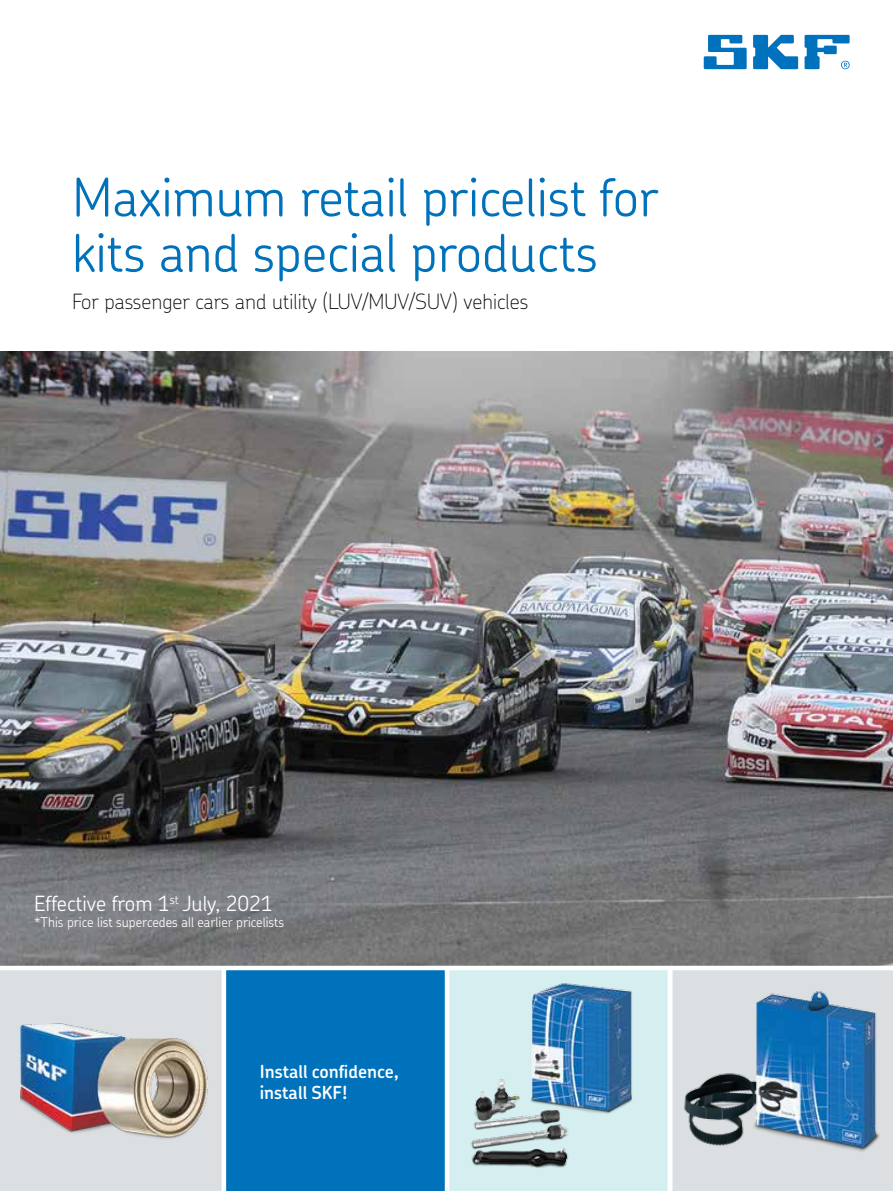
<style>
.page{position:relative;width:893px;height:1191px;background:#fff}
.page>*{position:absolute;margin:0;border:0;box-sizing:border-box;transform-origin:0 0}
.t1{font:300 52.5px/55.5px "SKF Chevin OT";color:#0072bc}
.t2{font:100 21px "SKF Chevin OT";color:#000}
.t3{font:300 21px "SKF Chevin OT";color:#fff}
.t4{font:600 18px/21.6px "SKF Chevin OT";color:#fff}
.t5{font:300 13.5px "SKF Chevin OT";color:#fff}
</style>
<div class="page">
<div style="left:223px;top:968px;width:223px;height:223px;background:#0072bc"></div>
<div style="left:671px;top:968px;width:222px;height:223px;background:#dbdfe2"></div>
<img style="left:684px;top:1073px;width:59px;height:73px">
<img style="left:743px;top:991px;width:136px;height:161px">
<div style="left:0;top:968px;width:223px;height:223px;background:#dbdfe2"></div>
<div style="left:446px;top:968px;width:223px;height:223px;background:#d5eef0"></div>
<img style="left:471px;top:983px;width:161px;height:185px">
<img style="left:0;top:352px;width:893px;height:613px">
<svg style="left:704px;top:35px;width:43px;height:34px"></svg>
<svg style="left:753px;top:35px;width:45px;height:34px"></svg>
<svg style="left:805px;top:35px;width:45px;height:34px"></svg>
<div style="left:0;top:965px;width:893px;height:5px;background:#fff"></div>
<hr style="left:222px;top:970px;width:4px;height:221px;background:#fff">
<hr style="left:445px;top:970px;width:4px;height:221px;background:#fff">
<hr style="left:668px;top:970px;width:4px;height:221px;background:#fff">
<img style="left:20px;top:1023px;width:188px;height:116px">
<p class="t1" style="left:72px;top:162px;width:588px">Maximum retail pricelist for kits and special products</p>
<p class="t2" style="left:72px;top:282px;width:458px">For passenger cars and utility (LUV/MUV/SUV) vehicles</p>
<p class="t3" style="left:34px;top:884px;width:240px">Effective from 1<sup>st</sup> July, 2021</p>
<p class="t5" style="left:34px;top:910px;width:252px">*This price list supercedes all earlier pricelists</p>
<p class="t4" style="left:260px;top:1058px;width:141px">Install confidence, install SKF!</p>
</div>
